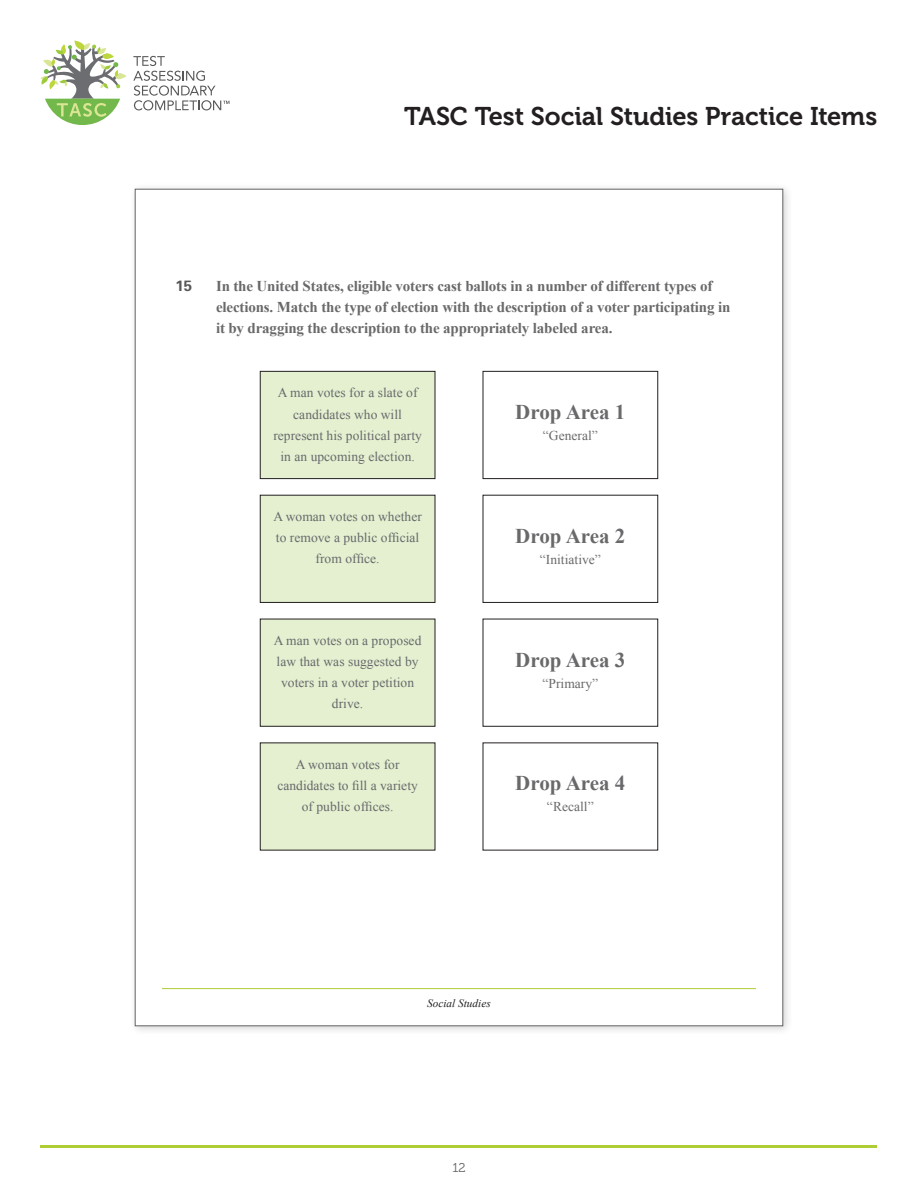
<style>
.page{position:relative;width:918px;height:1188px;background:#fff}
.page>*{position:absolute;margin:0;border:0;box-sizing:border-box;transform-origin:0 0}
.t1{font:25.5px "Museo 700";letter-spacing:-.005em;color:#231f20}
.t2{font:700 21px "Times New Roman";color:#69696c}
.t3{font:700 15px/21px "Times New Roman";letter-spacing:-.01em;color:#69696c}
.t4{font:700 15px "Univers";color:#57585a}
.t5{font:13.5px/21px "Times New Roman";letter-spacing:.005em;color:#69696c;text-align:center}
.t6{font:12.75px "Museo 300";color:#636366}
.t7{font:italic 11.25px "Times New Roman";color:#231f20}
</style>
<div class="page">
<hr style="left:40px;top:1145px;width:838px;height:3px;background:#aecc33">
<svg style="left:40px;top:40px;width:87px;height:85px"></svg>
<svg style="left:133px;top:56px;width:96px;height:54px"></svg>
<div style="left:129px;top:183px;width:664px;height:853px;background:#231f20;opacity:.2"></div>
<div style="left:135px;top:189px;width:648px;height:837px;background:#fff;border:1px solid #636366"></div>
<hr style="left:162px;top:988px;width:594px;height:1px;background:#aecc33">
<div style="left:260px;top:371px;width:175px;height:108px;background:#e4f0d0;border:1px solid #231f20"></div>
<div style="left:260px;top:495px;width:175px;height:108px;background:#e4f0d0;border:1px solid #231f20"></div>
<div style="left:260px;top:619px;width:175px;height:108px;background:#e4f0d0;border:1px solid #231f20"></div>
<div style="left:260px;top:742px;width:175px;height:108px;background:#e4f0d0"></div>
<div style="left:483px;top:371px;width:175px;height:108px;border:1px solid #231f20"></div>
<div style="left:483px;top:495px;width:175px;height:108px;border:1px solid #231f20"></div>
<div style="left:483px;top:619px;width:175px;height:108px;border:1px solid #231f20"></div>
<h1 class="t1" style="left:404px;top:102px;width:475px">TASC Test Social Studies Practice Items</h1>
<p class="t4" style="left:176px;top:277px;width:18px">15</p>
<p class="t3" style="left:216px;top:275px;width:516px">In the United States, eligible voters cast ballots in a number of different types of elections. Match the type of election with the description of a voter participating in it by dragging the description to the appropriately labeled area.</p>
<p class="t5" style="left:273px;top:382px;width:150px">A man votes for a slate of candidates who will represent his political party in an upcoming election.</p>
<p class="t5" style="left:273px;top:506px;width:150px">A woman votes on whether to remove a public official from office.</p>
<p class="t5" style="left:274px;top:630px;width:149px">A man votes on a proposed law that was suggested by voters in a voter petition drive.</p>
<p class="t5" style="left:277px;top:754px;width:142px">A woman votes for candidates to fill a variety of public offices.</p>
<p class="t2" style="left:515px;top:397px;width:112px">Drop Area 1</p>
<p class="t5" style="left:543px;top:425px;width:57px">“General”</p>
<p class="t2" style="left:515px;top:521px;width:112px">Drop Area 2</p>
<p class="t5" style="left:540px;top:548px;width:63px">“Initiative”</p>
<p class="t2" style="left:515px;top:645px;width:112px">Drop Area 3</p>
<p class="t5" style="left:542px;top:672px;width:57px">“Primary”</p>
<p class="t2" style="left:515px;top:769px;width:112px">Drop Area 4</p>
<p class="t5" style="left:547px;top:796px;width:48px">“Recall”</p>
<p class="t7" style="left:427px;top:995px;width:65px">Social Studies</p>
<p class="t6" style="left:452px;top:1160px;width:15px">12</p>
</div>
